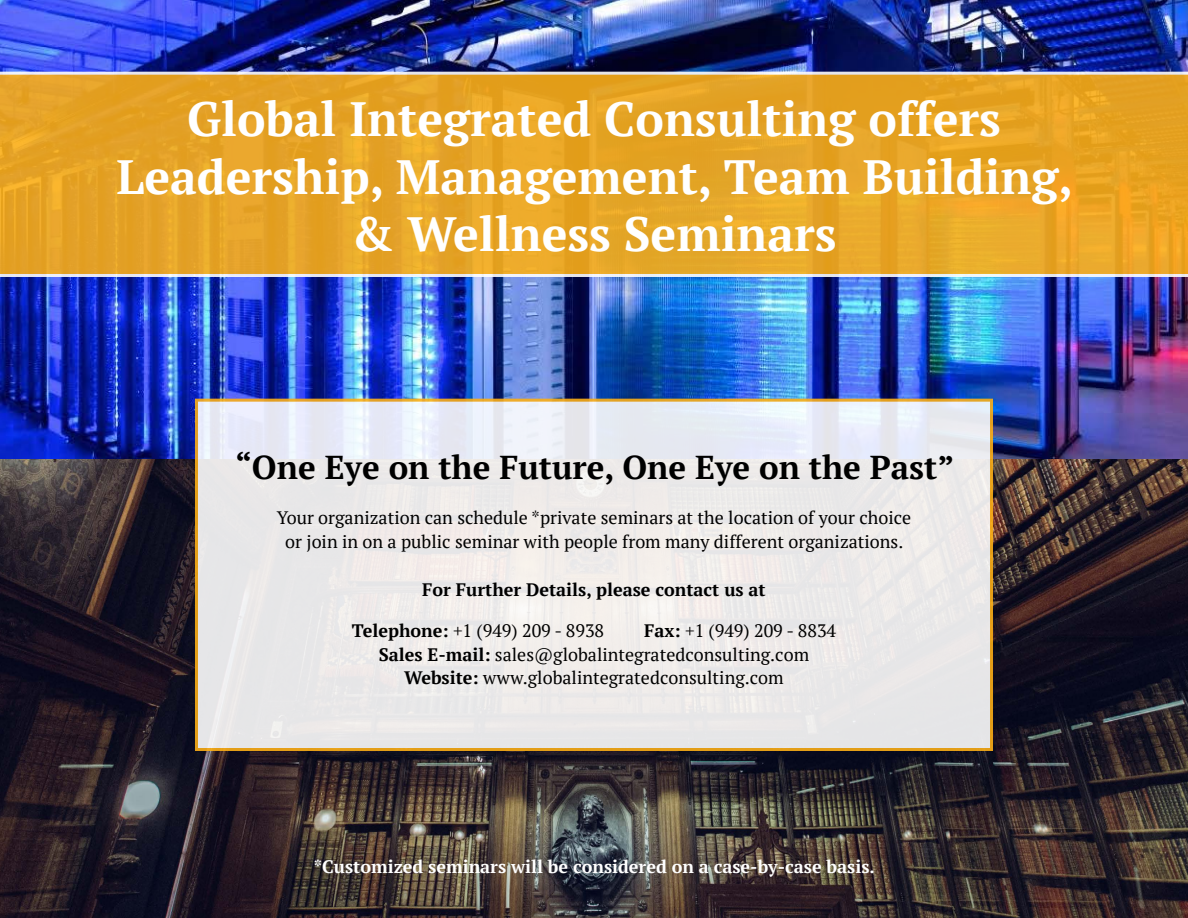
<style>
.page{position:relative;width:1188px;height:918px;background:#fff}
.page>*{position:absolute;margin:0;border:0;box-sizing:border-box;transform-origin:0 0}
.t1{font:700 48px/57.6px "PT Serif";color:#fff;text-align:center}
.t2{font:700 33px "PT Serif";color:#000}
.t3{font:18px/24px "PT Serif";color:#000;text-align:center}
.t4{font:700 18px "PT Serif";color:#fff}
.t5{font:700 18px "PT Serif";color:#000}
.s1{font-weight:700}
</style>
<div class="page">
<img style="left:0;top:0;width:1188px;height:918px">
<svg style="left:0;top:72px;width:1188px;height:205px;background:#e6a62b"></svg>
<div style="left:195px;top:399px;width:798px;height:352px;background:linear-gradient(to bottom,#ebecf1,#ebe8e6);border:3px solid #fcaf17"></div>
<h1 class="t1" style="left:117px;top:90px;width:958px">Global Integrated Consulting offers<br>Leadership, Management, Team Building, &amp; Wellness Seminars</h1>
<h2 class="t2" style="left:235px;top:445px;width:721px">“One Eye on the Future, One Eye on the Past”</h2>
<p class="t3" style="left:277px;top:506px;width:636px">Your organization can schedule *private seminars at the location of your choice or join in on a public seminar with people from many different organizations.</p>
<p class="t5" style="left:422px;top:578px;width:345px">For Further Details, please contact us at</p>
<p class="t3" style="left:352px;top:618px;width:254px"><span class="s1">Telephone:</span> +1 (949) 209 - 8938</p>
<p class="t3" style="left:644px;top:618px;width:194px"><span class="s1">Fax:</span> +1 (949) 209 - 8834</p>
<p class="t3" style="left:379px;top:642px;width:432px"><span class="s1">Sales E-mail:</span> sales@globalintegratedconsulting.com</p>
<p class="t3" style="left:404px;top:666px;width:381px"><span class="s1">Website:</span> www.globalintegratedconsulting.com</p>
<p class="t4" style="left:314px;top:855px;width:563px">*Customized seminars will be considered on a case-by-case basis.</p>
</div>
